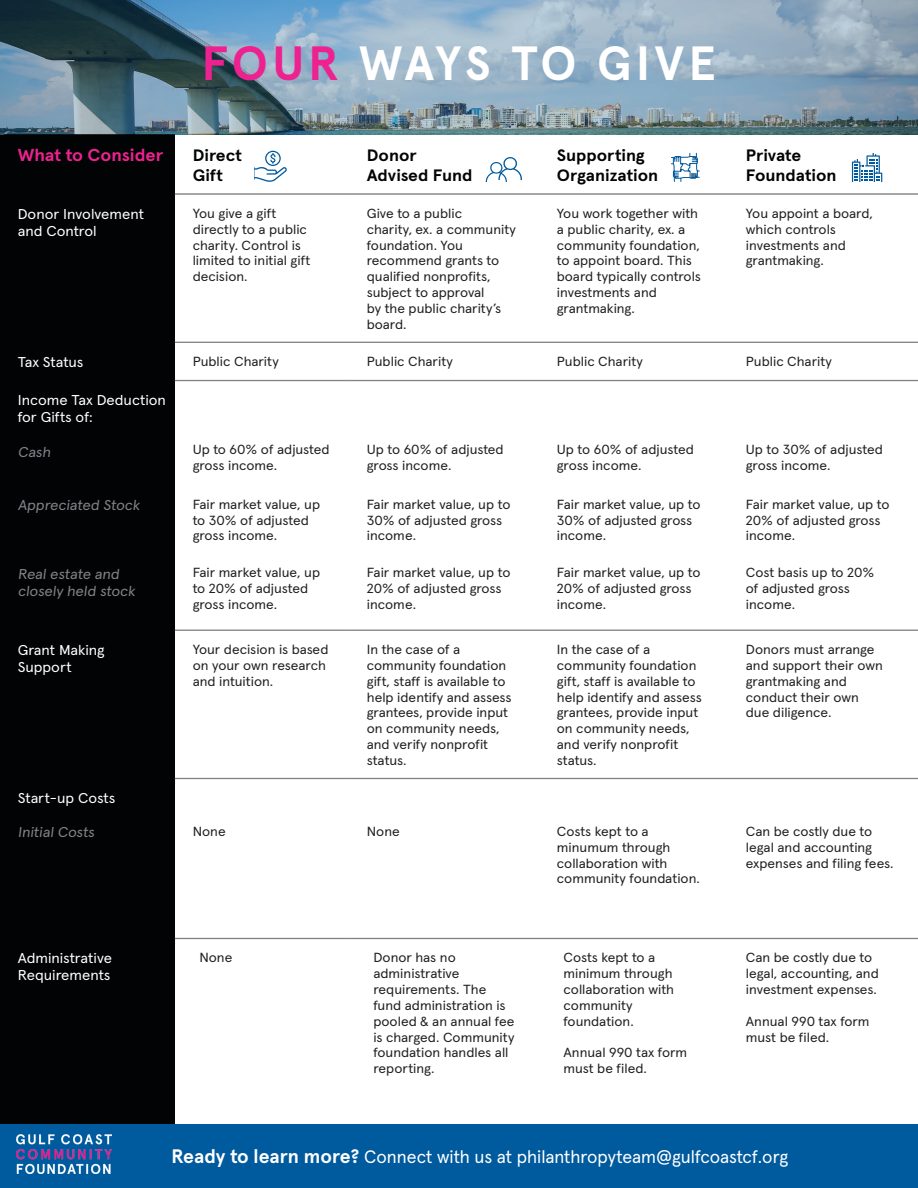
<style>
.page{position:relative;width:918px;height:1188px;background:#fff}
.page>*{position:absolute;margin:0;border:0;box-sizing:border-box;transform-origin:0 0}
.t1{font:700 48px "Apercu";letter-spacing:.08em;color:#fff}
.t2{font:18px "Apercu";color:#fff}
.t3{font:700 17.25px "Apercu";color:#ed2290;scale:1.06 1}
.t4{font:700 16.5px "Apercu";color:#020304;scale:1.06 1}
.t5{font:14.25px/17.1px "Apercu";color:#fff;scale:1.06 1}
.t6{font:14.25px "Apercu";color:#828386;scale:1.06 1}
.t7{font:13.2px/15.9px "Apercu";color:#231f20;scale:1.06 1}
.s1{color:#ed2290}
.s2{font-weight:700;font-size:19.5px}
</style>
<div class="page">
<div style="left:0;top:134px;width:174px;height:997px;background:#020304"></div>
<img style="left:0;top:0;width:918px;height:135px">
<div style="left:0;top:1125px;width:918px;height:63px;background:#005a9e"></div>
<img style="left:16px;top:1134px;width:96px;height:40px">
<svg style="left:4px;top:134px;width:171px;height:953px"></svg>
<hr style="left:175px;top:193px;width:174px;height:2px;background:#828386">
<hr style="left:349px;top:193px;width:190px;height:2px;background:#828386">
<hr style="left:539px;top:193px;width:189px;height:2px;background:#828386">
<hr style="left:728px;top:193px;width:190px;height:2px;background:#828386">
<hr style="left:175px;top:342px;width:174px;height:1px;background:#828386">
<hr style="left:349px;top:342px;width:190px;height:1px;background:#828386">
<hr style="left:539px;top:342px;width:189px;height:1px;background:#828386">
<hr style="left:728px;top:342px;width:190px;height:1px;background:#828386">
<hr style="left:175px;top:380px;width:174px;height:1px;background:#828386">
<hr style="left:349px;top:380px;width:190px;height:1px;background:#828386">
<hr style="left:539px;top:380px;width:189px;height:1px;background:#828386">
<hr style="left:728px;top:380px;width:190px;height:1px;background:#828386">
<hr style="left:175px;top:630px;width:174px;height:1px;background:#828386">
<hr style="left:349px;top:630px;width:190px;height:1px;background:#828386">
<hr style="left:539px;top:630px;width:189px;height:1px;background:#828386">
<hr style="left:728px;top:630px;width:190px;height:1px;background:#828386">
<hr style="left:175px;top:778px;width:174px;height:1px;background:#828386">
<hr style="left:349px;top:778px;width:190px;height:1px;background:#828386">
<hr style="left:539px;top:778px;width:189px;height:1px;background:#828386">
<hr style="left:728px;top:778px;width:190px;height:1px;background:#828386">
<hr style="left:175px;top:938px;width:174px;height:1px;background:#828386">
<hr style="left:349px;top:938px;width:190px;height:1px;background:#828386">
<hr style="left:539px;top:938px;width:189px;height:1px;background:#828386">
<hr style="left:728px;top:938px;width:190px;height:1px;background:#828386">
<svg style="left:255px;top:151px;width:32px;height:31px"></svg>
<svg style="left:486px;top:157px;width:36px;height:25px"></svg>
<svg style="left:671px;top:153px;width:29px;height:29px"></svg>
<svg style="left:851px;top:153px;width:32px;height:29px"></svg>
<p class="t1" style="left:202px;top:25px;width:516px"><span class="s1">FOUR</span> WAYS TO GIVE</p>
<p class="t3" style="left:18px;top:142px;width:139px">What to Consider</p>
<p class="t4" style="left:193px;top:142px;width:48px">Direct</p>
<p class="t4" style="left:193px;top:162px;width:30px">Gift</p>
<p class="t5" style="left:18px;top:204px;width:121px">Donor Involvement and Control</p>
<p class="t7" style="left:193px;top:204px;width:81px">You give a gift</p>
<p class="t7" style="left:193px;top:220px;width:113px">directly to a public charity. Control is limited to initial gift decision.</p>
<p class="t4" style="left:367px;top:142px;width:49px">Donor</p>
<p class="t4" style="left:367px;top:162px;width:101px">Advised Fund</p>
<p class="t7" style="left:367px;top:204px;width:91px">Give to a public</p>
<p class="t7" style="left:367px;top:220px;width:142px">charity, ex. a community</p>
<p class="t7" style="left:367px;top:236px;width:92px">foundation. You</p>
<p class="t7" style="left:367px;top:252px;width:127px">recommend grants to qualified nonprofits,</p>
<p class="t7" style="left:367px;top:283px;width:128px">subject to approval by the public charity’s board.</p>
<p class="t4" style="left:557px;top:142px;width:85px">Supporting</p>
<p class="t4" style="left:557px;top:162px;width:97px">Organization</p>
<p class="t7" style="left:557px;top:204px;width:137px">You work together with a public charity, ex. a community foundation, to appoint board. This board typically controls investments and</p>
<p class="t7" style="left:557px;top:299px;width:75px">grantmaking.</p>
<p class="t4" style="left:746px;top:142px;width:54px">Private</p>
<p class="t4" style="left:746px;top:162px;width:87px">Foundation</p>
<p class="t7" style="left:746px;top:204px;width:121px">You appoint a board,</p>
<p class="t7" style="left:746px;top:220px;width:86px">which controls</p>
<p class="t7" style="left:746px;top:236px;width:96px">investments and</p>
<p class="t7" style="left:746px;top:252px;width:75px">grantmaking.</p>
<p class="t5" style="left:18px;top:352px;width:63px">Tax Status</p>
<p class="t7" style="left:193px;top:352px;width:83px">Public Charity</p>
<p class="t7" style="left:367px;top:352px;width:83px">Public Charity</p>
<p class="t7" style="left:557px;top:352px;width:83px">Public Charity</p>
<p class="t7" style="left:746px;top:352px;width:83px">Public Charity</p>
<p class="t5" style="left:18px;top:390px;width:141px">Income Tax Deduction for Gifts of:</p>
<p class="t6" style="left:18px;top:441px;width:35px">Cash</p>
<p class="t7" style="left:193px;top:440px;width:131px">Up to 60% of adjusted gross income.</p>
<p class="t7" style="left:193px;top:495px;width:122px">Fair market value, up to 30% of adjusted gross income.</p>
<p class="t7" style="left:193px;top:563px;width:122px">Fair market value, up to 20% of adjusted gross income.</p>
<p class="t7" style="left:367px;top:440px;width:131px">Up to 60% of adjusted gross income.</p>
<p class="t7" style="left:367px;top:495px;width:137px">Fair market value, up to<br>30% of adjusted gross income.</p>
<p class="t7" style="left:367px;top:563px;width:137px">Fair market value, up to<br>20% of adjusted gross income.</p>
<p class="t7" style="left:557px;top:440px;width:131px">Up to 60% of adjusted gross income.</p>
<p class="t7" style="left:557px;top:495px;width:137px">Fair market value, up to<br>30% of adjusted gross income.</p>
<p class="t7" style="left:557px;top:563px;width:137px">Fair market value, up to<br>20% of adjusted gross income.</p>
<p class="t7" style="left:746px;top:440px;width:131px">Up to 30% of adjusted</p>
<p class="t7" style="left:746px;top:456px;width:81px">gross income.</p>
<p class="t7" style="left:746px;top:495px;width:137px">Fair market value, up to<br>20% of adjusted gross income.</p>
<p class="t7" style="left:746px;top:563px;width:123px">Cost basis up to 20%</p>
<p class="t7" style="left:746px;top:579px;width:100px">of adjusted gross</p>
<p class="t7" style="left:746px;top:595px;width:48px">income.</p>
<p class="t6" style="left:18px;top:494px;width:119px">Appreciated Stock</p>
<p class="t6" style="left:18px;top:563px;width:99px">Real estate and</p>
<p class="t6" style="left:18px;top:580px;width:114px">closely held stock</p>
<p class="t5" style="left:18px;top:640px;width:83px">Grant Making</p>
<p class="t5" style="left:18px;top:657px;width:52px">Support</p>
<p class="t7" style="left:193px;top:640px;width:130px">Your decision is based on your own research and intuition.</p>
<p class="t7" style="left:367px;top:640px;width:90px">In the case of a</p>
<p class="t7" style="left:367px;top:656px;width:138px">community foundation gift, staff is available to help identify and assess grantees, provide input on community needs, and verify nonprofit status.</p>
<p class="t7" style="left:557px;top:640px;width:90px">In the case of a</p>
<p class="t7" style="left:557px;top:656px;width:138px">community foundation gift, staff is available to help identify and assess grantees, provide input on community needs, and verify nonprofit status.</p>
<p class="t5" style="left:18px;top:788px;width:94px">Start-up Costs</p>
<p class="t6" style="left:18px;top:821px;width:76px">Initial Costs</p>
<p class="t7" style="left:193px;top:822px;width:33px">None</p>
<p class="t7" style="left:367px;top:822px;width:33px">None</p>
<p class="t7" style="left:557px;top:822px;width:88px">Costs kept to a</p>
<p class="t7" style="left:557px;top:838px;width:109px">minumum through</p>
<p class="t7" style="left:557px;top:854px;width:106px">collaboration with</p>
<p class="t7" style="left:557px;top:870px;width:136px">community foundation.</p>
<p class="t5" style="left:18px;top:948px;width:90px">Administrative</p>
<p class="t5" style="left:18px;top:965px;width:89px">Requirements</p>
<p class="t7" style="left:199px;top:949px;width:33px">None</p>
<p class="t7" style="left:373px;top:949px;width:79px">Donor has no</p>
<p class="t7" style="left:373px;top:964px;width:83px">administrative</p>
<p class="t7" style="left:373px;top:980px;width:135px">requirements. The fund administration is pooled &amp; an annual fee is charged. Community foundation handles all reporting.</p>
<p class="t7" style="left:564px;top:949px;width:88px">Costs kept to a</p>
<p class="t7" style="left:564px;top:964px;width:104px">minimum through</p>
<p class="t7" style="left:564px;top:980px;width:106px">collaboration with community</p>
<p class="t7" style="left:564px;top:1012px;width:68px">foundation.</p>
<p class="t7" style="left:564px;top:1044px;width:118px">Annual 990 tax form must be filed.</p>
<p class="t7" style="left:746px;top:640px;width:123px">Donors must arrange</p>
<p class="t7" style="left:746px;top:656px;width:131px">and support their own</p>
<p class="t7" style="left:746px;top:672px;width:97px">grantmaking and</p>
<p class="t7" style="left:746px;top:688px;width:108px">conduct their own</p>
<p class="t7" style="left:746px;top:704px;width:82px">due diligence.</p>
<p class="t7" style="left:746px;top:822px;width:121px">Can be costly due to</p>
<p class="t7" style="left:746px;top:838px;width:121px">legal and accounting</p>
<p class="t7" style="left:746px;top:854px;width:141px">expenses and filing fees.</p>
<p class="t7" style="left:746px;top:949px;width:121px">Can be costly due to</p>
<p class="t7" style="left:746px;top:964px;width:127px">legal, accounting, and investment expenses.</p>
<p class="t7" style="left:746px;top:1012px;width:118px">Annual 990 tax form</p>
<p class="t7" style="left:746px;top:1028px;width:80px">must be filed.</p>
<p class="t2" style="left:171px;top:1142px;width:618px"><span class="s2">Ready to learn more?</span> Connect with us at philanthropyteam@gulfcoastcf.org</p>
</div>
